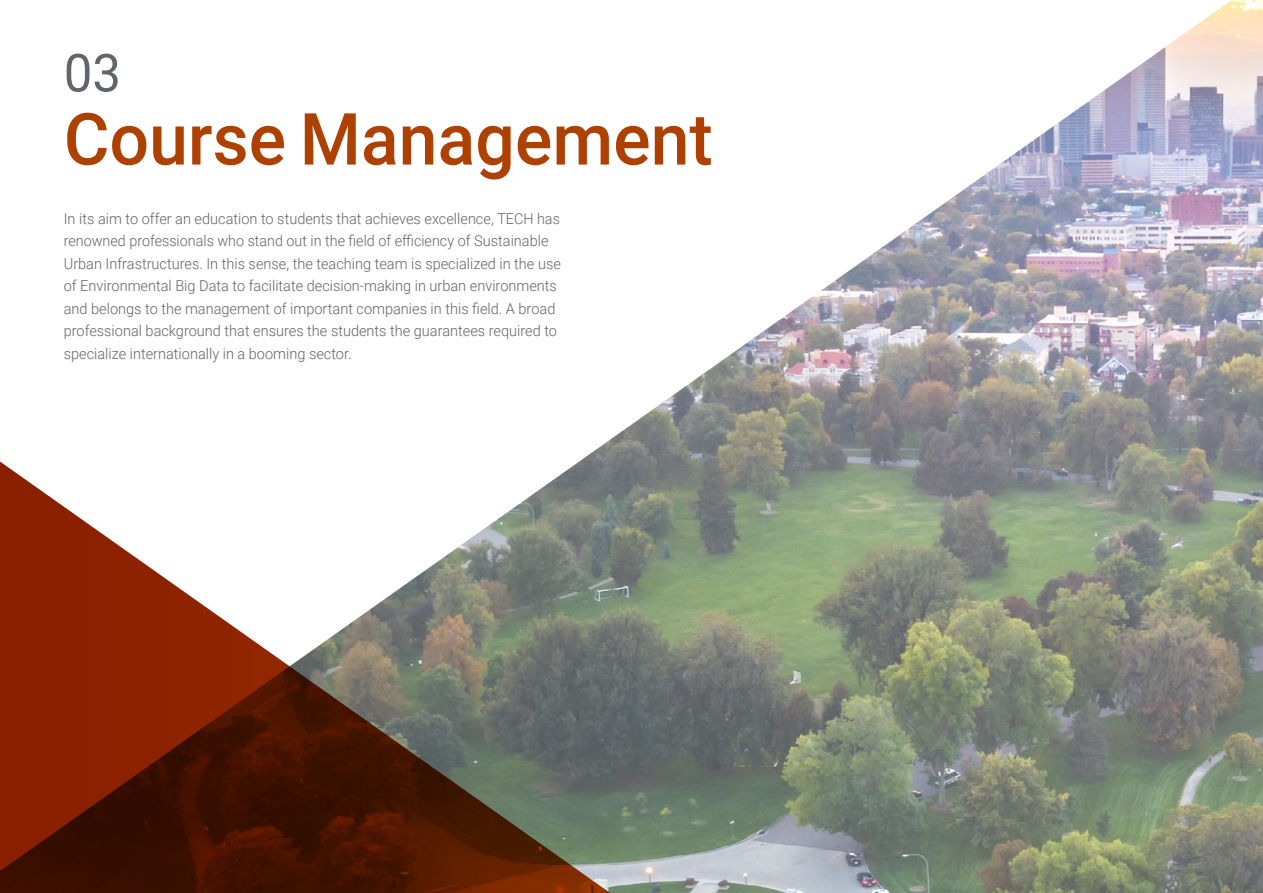
<style>
.page{position:relative;width:1263px;height:893px;background:#fff}
.page>*{position:absolute;margin:0;border:0;box-sizing:border-box;transform-origin:0 0}
.t1{font:500 72px "Roboto";color:#ae4000}
.t2{font:52.5px "Roboto";color:#61646a}
.t3{font:300 15px/22.5px "Roboto";color:#61646a}
</style>
<div class="page">
<img style="left:601px;top:0;width:662px;height:893px">
<svg style="left:0;top:446px;width:640px;height:447px"></svg>
<h2 class="t2" style="left:64px;top:36px;width:59px">03</h2>
<h1 class="t1" style="left:64px;top:89px;width:650px">Course Management</h1>
<p class="t3" style="left:64px;top:207px;width:499px">In its aim to offer an education to students that achieves excellence, TECH has renowned professionals who stand out in the field of efficiency of Sustainable Urban Infrastructures. In this sense, the teaching team is specialized in the use of Environmental Big Data to facilitate decision-making in urban environments and belongs to the management of important companies in this field. A broad professional background that ensures the students the guarantees required to specialize internationally in a booming sector.</p>
</div>
